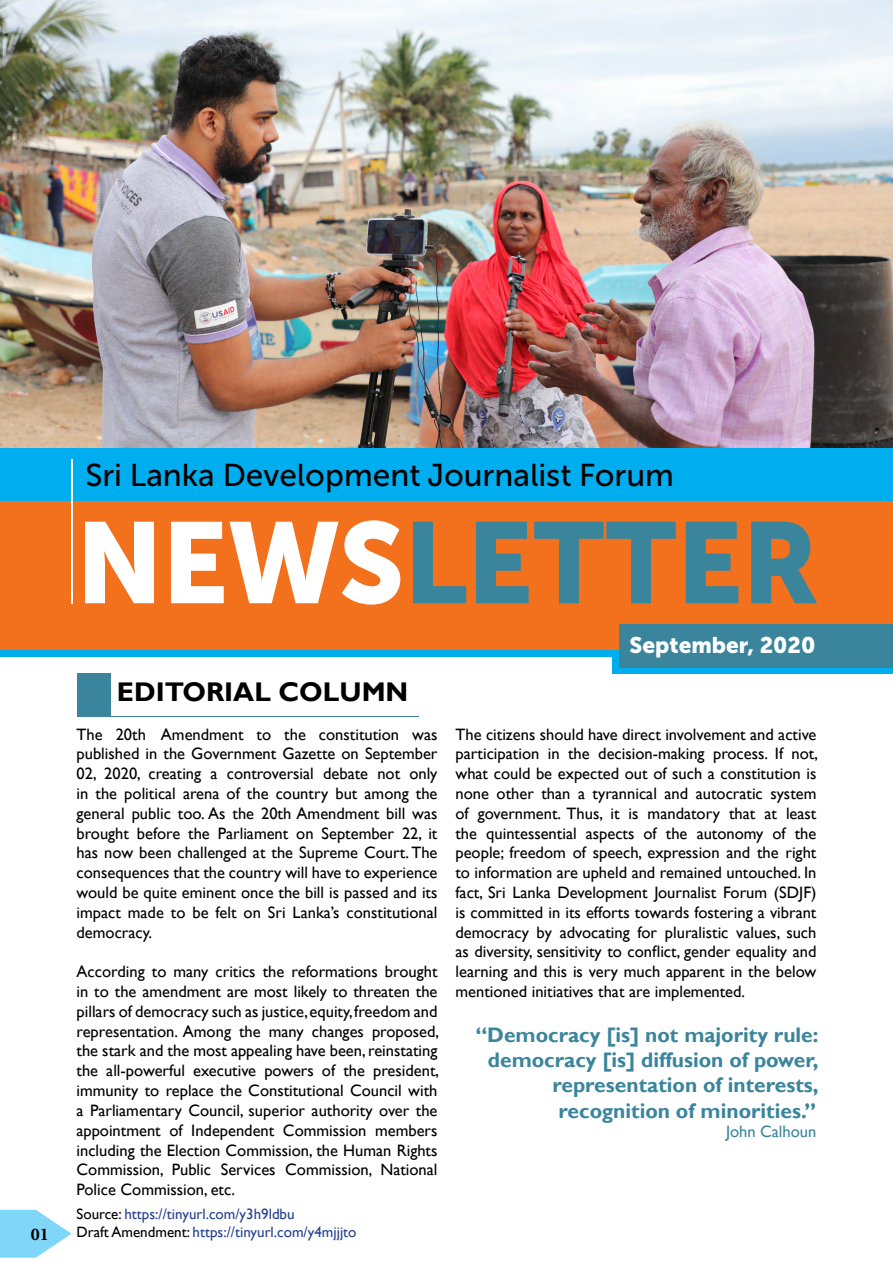
<style>
.page{position:relative;width:893px;height:1263px;background:#fff}
.page>*{position:absolute;margin:0;border:0;box-sizing:border-box;transform-origin:0 0}
.t1{font:114px "Museo Sans Cyrl 900";color:#3b859c}
.t2{font:31.5px "Museo Sans Cyrl 500";color:#000}
.t3{font:700 27px "Gill Sans";color:#000}
.t4{font:22.5px "Museo Sans Cyrl 900";color:#fff}
.t5{font:700 21px/25.2px "Gill Sans";color:#3b859c;text-align:right}
.t6{font:700 18px "Minion Pro";color:#000}
.t7{font:16.5px/19.8px "Gill Sans";color:#000;text-align:justify}
.t8{font:16.5px "Gill Sans";color:#3b859c}
.t9{font:15px/18px "Gill Sans";color:#25408f}
.s1{color:#fff}
.s2{color:#000}
</style>
<div class="page">
<img style="left:0;top:0;width:893px;height:449px">
<div style="left:0;top:449px;width:893px;height:208px;background:#00aeef"></div>
<div style="left:612px;top:630px;width:281px;height:43px;background:#00aeef"></div>
<div style="left:0;top:501px;width:893px;height:148px;background:#f3701c"></div>
<div style="left:619px;top:624px;width:274px;height:44px;background:#3b859c"></div>
<div style="left:77px;top:673px;width:342px;height:43px;background:#3b859c"></div>
<div style="left:111px;top:671px;width:341px;height:45px;background:#fff"></div>
<hr style="left:71px;top:459px;width:2px;height:145px;background:#fff">
<svg style="left:0;top:1210px;width:72px;height:48px"></svg>
<p class="t6" style="left:31px;top:1221px;width:19px">01</p>
<h2 class="t2" style="left:85px;top:458px;width:590px">Sri Lanka Development Journalist Forum</h2>
<h1 class="t1" style="left:77px;top:499px;width:743px"><span class="s1">NEWS</span>LETTER</h1>
<h3 class="t3" style="left:117px;top:675px;width:293px">Editorial Column</h3>
<p class="t7" style="left:77px;top:724px;width:362px">The 20th Amendment to the constitution was published in the Government Gazette on September 02, 2020, creating a controversial debate not only in the political arena of the country but among the general public too. As the 20th Amendment bill was brought before the Parliament on September 22, it has now been challenged at the Supreme Court. The consequences that the country will have to experience would be quite eminent once the bill is passed and its impact made to be felt on Sri Lanka’s constitutional democracy.</p>
<p class="t7" style="left:77px;top:962px;width:364px">According to many critics the reformations brought in to the amendment are most likely to threaten the pillars of democracy such as justice, equity, freedom and representation. Among the many changes proposed, the stark and the most appealing have been, reinstating the all-powerful executive powers of the president, immunity to replace the Constitutional Council with a Parliamentary Council, superior authority over the appointment of Independent Commission members including the Election Commission, the Human Rights Commission, Public Services Commission, National Police Commission, etc.</p>
<p class="t9" style="left:77px;top:1205px;width:282px"><span class="s2">Source:</span> https://tinyurl.com/y3h9ldbu<br><span class="s2">Draft Amendment:</span> https://tinyurl.com/y4mjjjto</p>
<h3 class="t4" style="left:630px;top:632px;width:187px">SEPTEMBER, 2020</h3>
<p class="t7" style="left:455px;top:724px;width:364px">The citizens should have direct involvement and active participation in the decision-making process. If not, what could be expected out of such a constitution is none other than a tyrannical and autocratic system of government. Thus, it is mandatory that at least the quintessential aspects of the autonomy of the people; freedom of speech, expression and the right to information are upheld and remained untouched. In fact, Sri Lanka Development Journalist Forum (SDJF) is committed in its efforts towards fostering a vibrant democracy by advocating for pluralistic values, such as diversity, sensitivity to conflict, gender equality and learning and this is very much apparent in the below mentioned initiatives that are implemented.</p>
<p class="t5" style="left:475px;top:1023px;width:345px">“Democracy [is] not majority rule: democracy [is] diffusion of power, representation of interests, recognition of minorities.”</p>
<p class="t8" style="left:726px;top:1122px;width:92px">John Calhoun</p>
</div>
